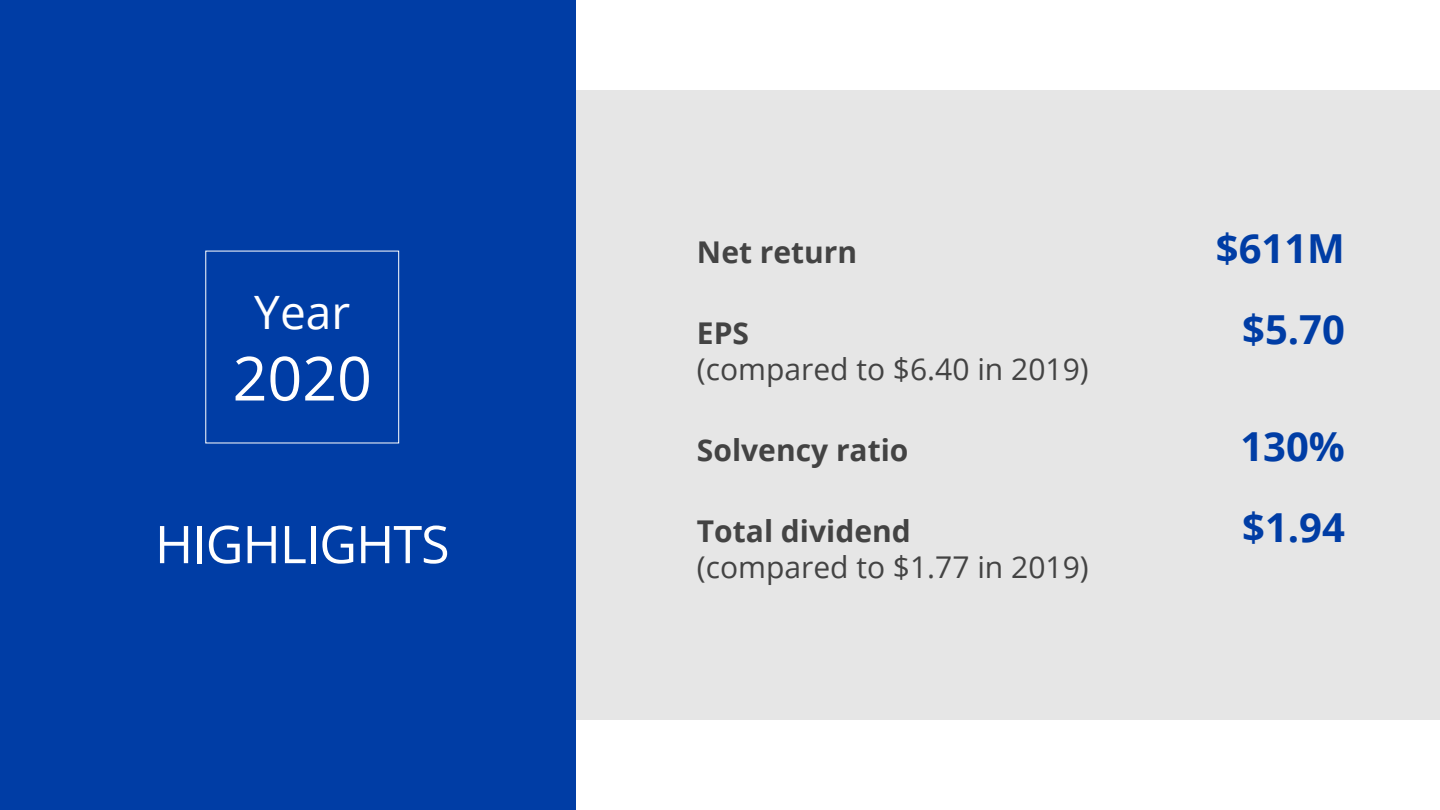
<style>
.page{position:relative;width:1440px;height:810px;background:#fff}
.page>*{position:absolute;margin:0;border:0;box-sizing:border-box;transform-origin:0 0}
.t1{font:60.8px "Open Sans";color:#fff}
.Texte_courant{font:52px "Open Sans";letter-spacing:-.02em;color:#fff}
.t2{font:46px "Open Sans";color:#fff}
.Texte_courant-2{font:700 40px "Open Sans";color:#003da5}
.Texte_courant-3{font:30px "Open Sans";color:#434343}
.Texte_courant-4{font:700 30px "Open Sans";color:#434343}
</style>
<div class="page">
<div style="left:0;top:90px;width:1440px;height:630px;background:#e6e6e6"></div>
<div style="left:0;top:0;width:576px;height:810px;background:#003da5"></div>
<p class="t2" style="left:254px;top:281px;width:97px">Year</p>
<p class="t1" style="left:233px;top:337px;width:141px">2020</p>
<p class="Texte_courant" style="left:155px;top:509px;width:296px">HIGHLIGHTS</p>
<p class="Texte_courant-4" style="left:697px;top:231px;width:162px">Net return</p>
<p class="Texte_courant-2" style="left:1216px;top:220px;width:131px">$611M</p>
<p class="Texte_courant-4" style="left:697px;top:312px;width:54px">EPS</p>
<p class="Texte_courant-2" style="left:1242px;top:301px;width:104px">$5.70</p>
<p class="Texte_courant-3" style="left:697px;top:348px;width:393px">(compared to $6.40 in 2019)</p>
<p class="Texte_courant-4" style="left:697px;top:429px;width:213px">Solvency ratio</p>
<p class="Texte_courant-2" style="left:1240px;top:418px;width:106px">130%</p>
<p class="Texte_courant-4" style="left:697px;top:510px;width:215px">Total dividend</p>
<p class="Texte_courant-2" style="left:1242px;top:499px;width:104px">$1.94</p>
<p class="Texte_courant-3" style="left:697px;top:546px;width:393px">(compared to $1.77 in 2019)</p>
</div>
